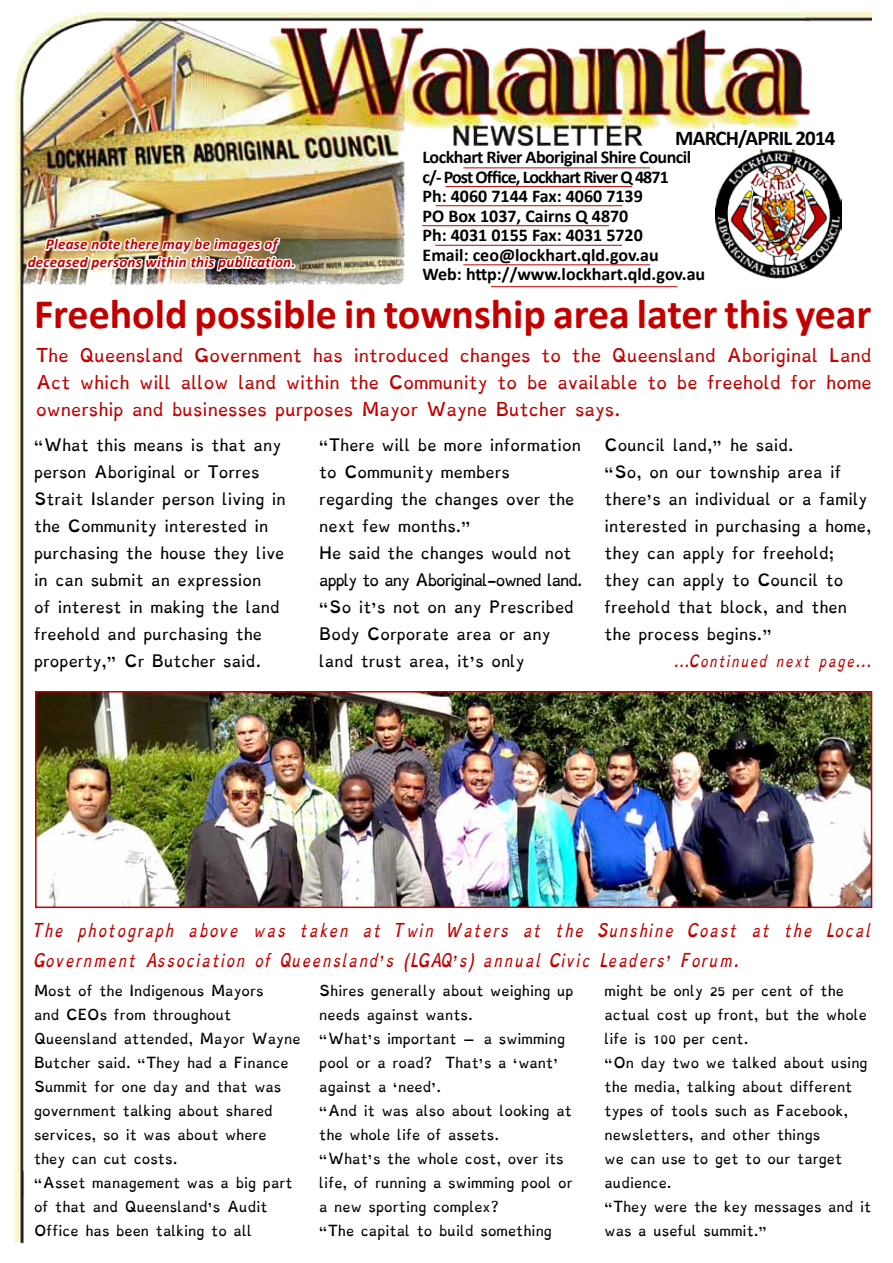
<style>
.page{position:relative;width:893px;height:1263px;background:#fff}
.page>*{position:absolute;margin:0;border:0;box-sizing:border-box;transform-origin:0 0}
.t1{font:700 42px "Calibri";color:#c20000}
.t2{font:700 21px "Calibri";letter-spacing:-.04em;color:#000}
.t3{font:700 18px/19.5px "Calibri";color:#000}
.t4{font:15px/27px "Dyslexie";color:#c20000;text-align:justify}
.t5{font:italic 15px/30px "Dyslexie";color:#c20000}
.t6{font:italic 700 15px/18px "Calibri";letter-spacing:.02em;color:#c20000;text-align:center}
.t7{font:13.5px/27px "Dyslexie";color:#000}
.t8{font:italic 13.5px "Dyslexie";color:#c20000}
.t9{font:12px/24px "Dyslexie";color:#000}
</style>
<div class="page">
<img style="left:14px;top:11px;width:812px;height:1160px">
<hr style="left:422px;top:225px;width:187px;height:1px;background:#c20000">
<hr style="left:436px;top:205px;width:186px;height:1px;background:#c20000">
<hr style="left:435px;top:245px;width:187px;height:1px;background:#c20000">
<hr style="left:445px;top:186px;width:187px;height:1px;background:#c20000">
<img style="left:715px;top:150px;width:126px;height:128px">
<hr style="left:491px;top:286px;width:187px;height:1px;background:#c20000">
<hr style="left:463px;top:264px;width:187px;height:1px;background:#c20000">
<hr style="left:463px;top:167px;width:187px;height:1px;background:#c20000">
<img style="left:25px;top:185px;width:273px;height:118px">
<img style="left:14px;top:1171px;width:10px;height:73px">
<img style="left:806px;top:11px;width:66px;height:15px">
<img style="left:38px;top:694px;width:831px;height:211px">
<div style="left:35px;top:691px;width:837px;height:217px;border:2px solid #c20000"></div>
<p class="t6" style="left:28px;top:237px;width:269px">Please note there may be images of deceased persons within this publication.</p>
<h2 class="t2" style="left:675px;top:125px;width:162px">MARCH/APRIL 2014</h2>
<h3 class="t3" style="left:423px;top:149px;width:284px">Lockhart River Aboriginal Shire Council c/- Post Office, Lockhart River Q 4871<br>Ph: 4060 7144 Fax: 4060 7139<br>PO Box 1037, Cairns Q 4870<br>Ph: 4031 0155 Fax: 4031 5720<br>Email: ceo@lockhart.qld.gov.au<br>Web: http://www.lockhart.qld.gov.au</h3>
<h1 class="t1" style="left:34px;top:288px;width:839px">Freehold possible in township area later this year</h1>
<p class="t4" style="left:36px;top:344px;width:837px">The Queensland Government has introduced changes to the Queensland Aboriginal Land Act which will allow land within the Community to be available to be freehold for home ownership and businesses purposes Mayor Wayne Butcher says.</p>
<p class="t7" style="left:34px;top:433px;width:253px">“What this means is that any person Aboriginal or Torres<br>Strait Islander person living in the Community interested in purchasing the house they live in can submit an expression<br>of interest in making the land freehold and purchasing the property,” Cr Butcher said.</p>
<p class="t7" style="left:319px;top:433px;width:265px">“There will be more information to Community members regarding the changes over the next few months.”<br>He said the changes would not apply to any Aboriginal-owned land. “So it’s not on any Prescribed<br>Body Corporate area or any land trust area, it’s only</p>
<p class="t7" style="left:604px;top:433px;width:268px">Council land,” he said.<br>“So, on our township area if there’s an individual or a family interested in purchasing a home, they can apply for freehold; they can apply to Council to freehold that block, and then the process begins.”</p>
<p class="t8" style="left:674px;top:654px;width:200px">...Continued next page...</p>
<p class="t5" style="left:34px;top:917px;width:839px">The photograph above was taken at Twin Waters at the Sunshine Coast at the Local<br>Government Association of Queensland’s (LGAQ’s) annual Civic Leaders’ Forum.</p>
<p class="t9" style="left:34px;top:980px;width:268px">Most of the Indigenous Mayors<br>and CEOs from throughout<br>Queensland attended, Mayor Wayne<br>Butcher said. “They had a Finance<br>Summit for one day and that was government talking about shared services, so it was about where they can cut costs.<br>“Asset management was a big part of that and Queensland’s Audit<br>Office has been talking to all</p>
<p class="t9" style="left:319px;top:980px;width:256px">Shires generally about weighing up needs against wants.<br>“What’s important – a swimming pool or a road? That’s a ‘want’ against a ‘need’.<br>“And it was also about looking at the whole life of assets.<br>“What’s the whole cost, over its life, of running a swimming pool or a new sporting complex?<br>“The capital to build something</p>
<p class="t9" style="left:604px;top:980px;width:268px">might be only 25 per cent of the actual cost up front, but the whole life is 100 per cent.<br>“On day two we talked about using the media, talking about different types of tools such as Facebook, newsletters, and other things<br>we can use to get to our target audience.<br>“They were the key messages and it was a useful summit.”</p>
</div>
